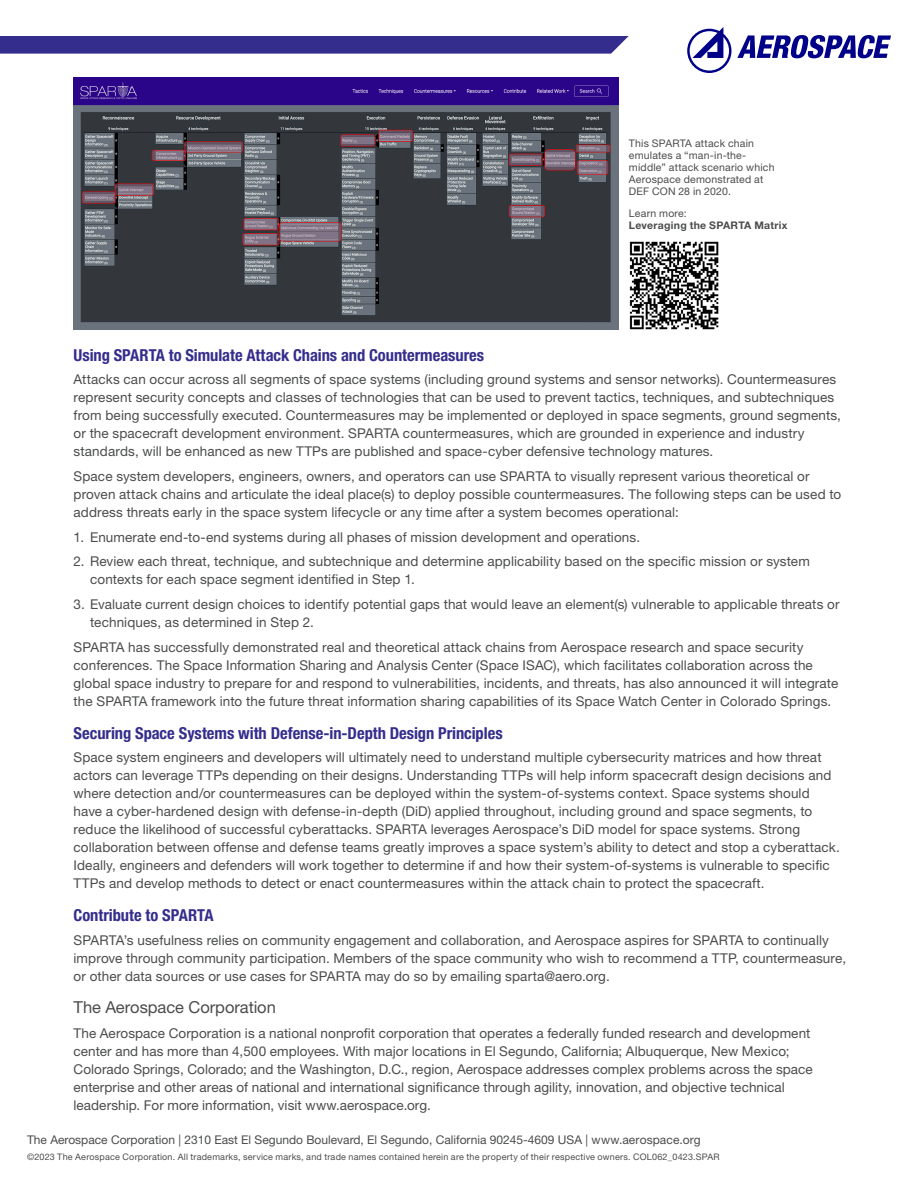
<style>
.page{position:relative;width:918px;height:1188px;background:#fff}
.page>*{position:absolute;margin:0;border:0;box-sizing:border-box;transform-origin:0 0}
.t1{font:700 condensed 16.5px "Helvetica Neue LT Std";color:#342d8d}
.t2{font:16.5px "Helvetica Neue LT Std";letter-spacing:-.005em;color:#4b4c4d}
.t3{font:13.5px/18px "Helvetica Neue LT Std";letter-spacing:.01em;color:#4b4c4d}
.t4{font:12px "Helvetica Neue LT Std";color:#4b4c4d}
.t5{font:10.5px/12px "Helvetica Neue LT Std";letter-spacing:.015em;color:#4b4c4d}
.t6{font:700 10.5px/12px "Helvetica Neue LT Std";letter-spacing:.025em;color:#4b4c4d}
.t7{font:9px "Helvetica Neue LT Std";letter-spacing:.025em;color:#4b4c4d}
.s1{font-weight:400}
</style>
<div class="page">
<svg style="left:737px;top:35px;width:154px;height:23px"></svg>
<svg style="left:687px;top:27px;width:44px;height:46px"></svg>
<div style="left:0;top:36px;width:629px;height:18px;background:#342d8d"></div>
<img style="left:73px;top:77px;width:546px;height:252px">
<img style="left:629px;top:241px;width:90px;height:89px">
<p class="t5" style="left:629px;top:137px;width:147px">This SPARTA attack chain emulates a “man-in-the&shy;middle” attack scenario which<br>Aerospace demonstrated at<br>DEF CON 28 in 2020.</p>
<p class="t6" style="left:629px;top:207px;width:160px"><span class="s1">Learn more:<br></span>Leveraging the SPARTA Matrix</p>
<p class="t1" style="left:74px;top:345px;width:412px">Using SPARTA to Simulate Attack Chains and Countermeasures</p>
<p class="t3" style="left:74px;top:370px;width:769px">Attacks can occur across all segments of space systems (including ground systems and sensor networks). Countermeasures represent security concepts and classes of technologies that can be used to prevent tactics, techniques, and subtechniques from being successfully executed. Countermeasures may be implemented or deployed in space segments, ground segments, or the spacecraft development environment. SPARTA countermeasures, which are grounded in experience and industry standards, will be enhanced as new TTPs are published and space-cyber defensive technology matures.</p>
<p class="t3" style="left:74px;top:467px;width:769px">Space system developers, engineers, owners, and operators can use SPARTA to visually represent various theoretical or proven attack chains and articulate the ideal place(s) to deploy possible countermeasures. The following steps can be used to address threats early in the space system lifecycle or any time after a system becomes operational:</p>
<p class="t3" style="left:74px;top:528px;width:568px">1. Enumerate end-to-end systems during all phases of mission development and operations.</p>
<p class="t3" style="left:90px;top:552px;width:721px;text-indent:-16px">2. Review each threat, technique, and subtechnique and determine applicability based on the specific mission or system contexts for each space segment identified in Step 1.</p>
<p class="t3" style="left:90px;top:595px;width:751px;text-indent:-16px">3. Evaluate current design choices to identify potential gaps that would leave an element(s) vulnerable to applicable threats or techniques, as determined in Step 2.</p>
<p class="t3" style="left:74px;top:638px;width:766px">SPARTA has successfully demonstrated real and theoretical attack chains from Aerospace research and space security conferences. The Space Information Sharing and Analysis Center (Space ISAC), which facilitates collaboration across the global space industry to prepare for and respond to vulnerabilities, incidents, and threats, has also announced it will integrate the SPARTA framework into the future threat information sharing capabilities of its Space Watch Center in Colorado Springs.</p>
<p class="t1" style="left:74px;top:723px;width:431px">Securing Space Systems with Defense-in-Depth Design Principles</p>
<p class="t3" style="left:74px;top:748px;width:768px">Space system engineers and developers will ultimately need to understand multiple cybersecurity matrices and how threat actors can leverage TTPs depending on their designs. Understanding TTPs will help inform spacecraft design decisions and where detection and/or countermeasures can be deployed within the system-of-systems context. Space systems should have a cyber-hardened design with defense-in-depth (DiD) applied throughout, including ground and space segments, to reduce the likelihood of successful cyberattacks. SPARTA leverages Aerospace’s DiD model for space systems. Strong collaboration between offense and defense teams greatly improves a space system’s ability to detect and stop a cyberattack.<br>Ideally, engineers and defenders will work together to determine if and how their system-of-systems is vulnerable to specific TTPs and develop methods to detect or enact countermeasures within the attack chain to protect the spacecraft.</p>
<p class="t1" style="left:74px;top:905px;width:141px">Contribute to SPARTA</p>
<p class="t3" style="left:74px;top:931px;width:774px">SPARTA’s usefulness relies on community engagement and collaboration, and Aerospace aspires for SPARTA to continually improve through community participation. Members of the space community who wish to recommend a TTP, countermeasure, or other data sources or use cases for SPARTA may do so by emailing sparta@aero.org.</p>
<p class="t2" style="left:74px;top:997px;width:204px">The Aerospace Corporation</p>
<p class="t3" style="left:74px;top:1024px;width:738px">The Aerospace Corporation is a national nonprofit corporation that operates a federally funded research and development</p>
<p class="t3" style="left:74px;top:1042px;width:717px">center and has more than 4,500 employees. With major locations in El Segundo, California; Albuquerque, New Mexico;</p>
<p class="t3" style="left:74px;top:1060px;width:741px">Colorado Springs, Colorado; and the Washington, D.C., region, Aerospace addresses complex problems across the space</p>
<p class="t3" style="left:74px;top:1078px;width:713px">enterprise and other areas of national and international significance through agility, innovation, and objective technical</p>
<p class="t3" style="left:74px;top:1096px;width:359px">leadership. For more information, visit www.aerospace.org.</p>
<p class="t4" style="left:27px;top:1133px;width:675px">The Aerospace Corporation | 2310 East El Segundo Boulevard, El Segundo, California 90245-4609 USA | www.aerospace.org</p>
<p class="t7" style="left:27px;top:1152px;width:694px">©2023 The Aerospace Corporation. All trademarks, service marks, and trade names contained herein are the property of their respective owners. COL062_0423.SPAR</p>
</div>
